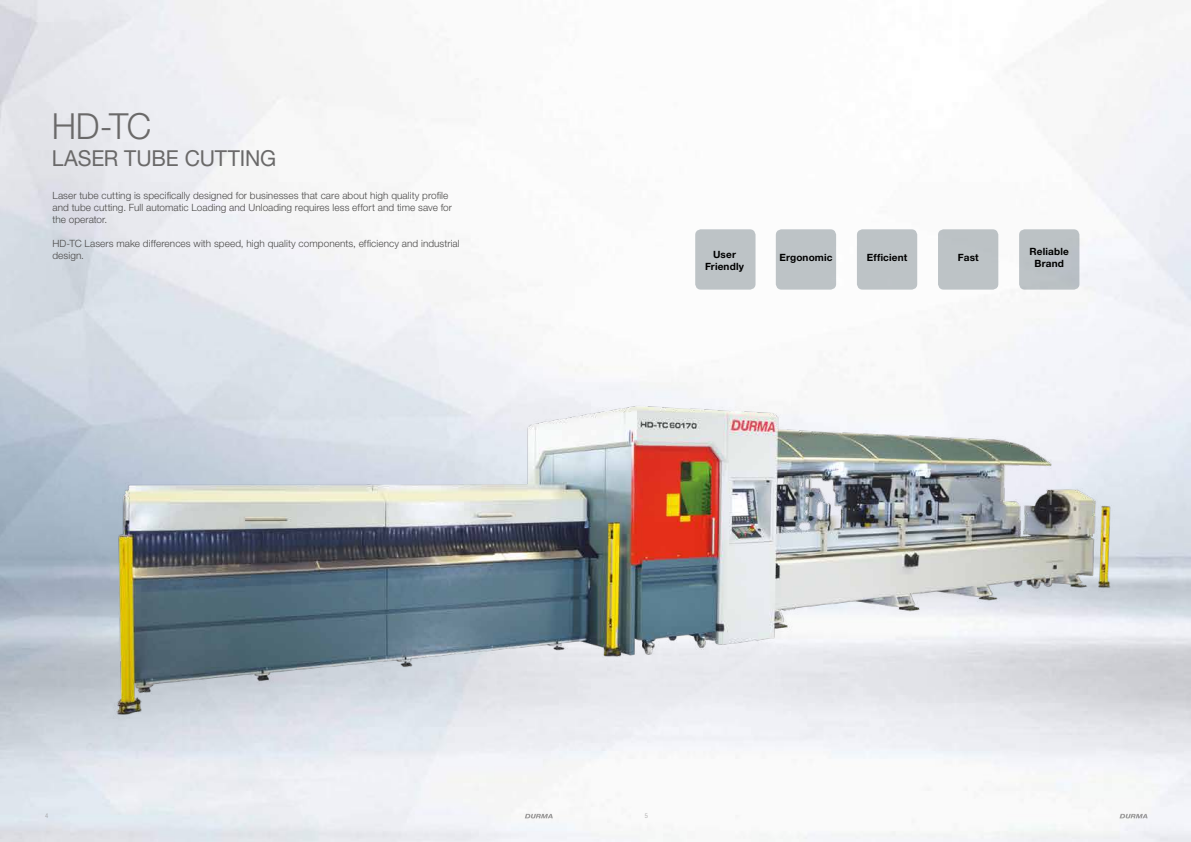
<style>
.page{position:relative;width:1191px;height:842px;background:#fff}
.page>*{position:absolute;margin:0;border:0;box-sizing:border-box;transform-origin:0 0}
.t1{font:300 36px "Helvetica Neue LT Pro";color:#6a6969;scale:.96 1}
.t2{font:22px "Helvetica Neue LT Pro";letter-spacing:-.01em;color:#6a6969;scale:.96 1}
.t3{font:300 10px/12px "Helvetica Neue LT Pro";letter-spacing:.005em;color:#4a4948}
.t4{font:700 10px/12px "Helvetica Neue LT Pro";letter-spacing:.015em;color:#000;text-align:center}
.t5{font:300 condensed 6.5px "Helvetica Neue LT Pro";color:#9d9c9c}
</style>
<div class="page">
<svg style="left:525px;top:813px;width:28px;height:5px"></svg>
<div style="left:695px;top:229px;width:60px;height:61px;background:#bdc3c6;border-radius:6px"></div>
<div style="left:938px;top:229px;width:60px;height:61px;background:#bdc3c6;border-radius:6px"></div>
<div style="left:857px;top:229px;width:60px;height:61px;background:#bdc3c6;border-radius:6px"></div>
<div style="left:776px;top:229px;width:60px;height:61px;background:#bdc3c6;border-radius:6px"></div>
<div style="left:1019px;top:229px;width:60px;height:61px;background:#bbc1c5;border-radius:6px"></div>
<svg style="left:1119px;top:813px;width:28px;height:5px"></svg>
<img style="left:78px;top:344px;width:1050px;height:385px">
<h1 class="t1" style="left:52px;top:104px;width:105px">HD-TC</h1>
<h2 class="t2" style="left:52px;top:145px;width:235px">LASER TUBE CUTTING</h2>
<p class="t3" style="left:52px;top:189px;width:401px">Laser tube cutting is specifically designed for businesses that care about high quality profile and tube cutting. Full automatic Loading and Unloading requires less effort and time save for the operator.</p>
<p class="t3" style="left:52px;top:237px;width:409px">HD-TC Lasers make differences with speed, high quality components, efficiency and industrial design.</p>
<p class="t4" style="left:705px;top:248px;width:40px">User<br>Friendly</p>
<p class="t4" style="left:779px;top:252px;width:55px">Ergonomic</p>
<p class="t4" style="left:866px;top:252px;width:42px">Efficient</p>
<p class="t4" style="left:958px;top:252px;width:22px">Fast</p>
<p class="t4" style="left:1029px;top:246px;width:41px">Reliable<br>Brand</p>
<p class="t5" style="left:45px;top:812px;width:5px">4</p>
<p class="t5" style="left:645px;top:811px;width:5px">5</p>
<p class="t5" style="left:644px;top:812px;width:5px">5</p>
</div>
